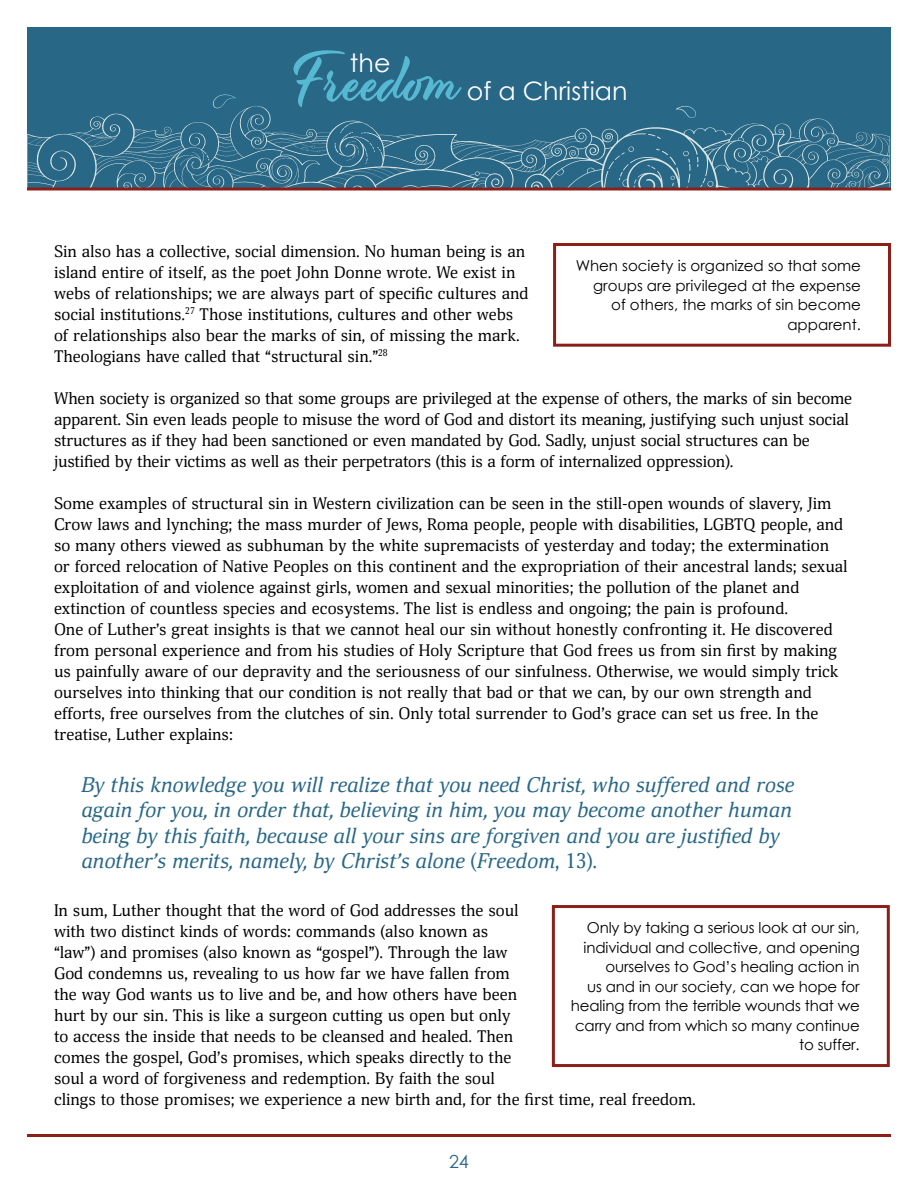
<style>
.page{position:relative;width:918px;height:1188px;background:#fff}
.page>*{position:absolute;margin:0;border:0;box-sizing:border-box;transform-origin:0 0}
.t1{font:63.3px "Modish";color:#57b8d1}
.t2{font:25.35px "Century Gothic";color:#fff}
.t3{font:italic 21px/25.2px "Deca Serif";letter-spacing:-.01em;color:#296887}
.t4{font:18px "Century Gothic";color:#296887}
.t5{font:16.5px/21px "Deca Serif";color:#000}
.t6{font:15px/19.5px "Century Gothic";letter-spacing:-.01em;color:#000;text-align:right}
.s1{font-style:normal}
</style>
<div class="page">
<svg style="left:27px;top:27px;width:864px;height:161px;background:#2e6b89"></svg>
<svg style="left:676px;top:106px;width:21px;height:13px"></svg>
<svg style="left:335px;top:125px;width:46px;height:39px;background:#3a738f"></svg>
<svg style="left:647px;top:149px;width:29px;height:21px"></svg>
<svg style="left:648px;top:134px;width:13px;height:5px"></svg>
<svg style="left:700px;top:178px;width:13px;height:9px"></svg>
<svg style="left:671px;top:176px;width:4px;height:12px"></svg>
<svg style="left:683px;top:151px;width:8px;height:32px"></svg>
<svg style="left:608px;top:147px;width:29px;height:41px"></svg>
<svg style="left:27px;top:94px;width:222px;height:94px;background:#346f8b"></svg>
<hr style="left:27px;top:188px;width:864px;height:2px;background:#8c1f1a">
<hr style="left:27px;top:1134px;width:864px;height:3px;background:#8c1f1a">
<div style="left:552px;top:905px;width:338px;height:162px;border:3px solid #8c1f1a"></div>
<div style="left:553px;top:243px;width:338px;height:104px;border:3px solid #8c1f1a"></div>
<h1 class="t1" style="left:293px;top:41px;width:172px">Freedom</h1>
<h2 class="t2" style="left:350px;top:45px;width:42px">the</h2>
<h2 class="t2" style="left:467px;top:73px;width:162px">of a Christian</h2>
<p class="t5" style="left:54px;top:241px;width:476px">Sin also has a collective, social dimension. No human being is an island entire of itself, as the poet John Donne wrote. We exist in webs of relationships; we are always part of specific cultures and social institutions.<sup>27</sup> Those institutions, cultures and other webs of relationships also bear the marks of sin, of missing the mark.<br>Theologians have called that “structural sin.”<sup>28</sup></p>
<p class="t5" style="left:54px;top:388px;width:800px">When society is organized so that some groups are privileged at the expense of others, the marks of sin become apparent. Sin even leads people to misuse the word of God and distort its meaning, justifying such unjust social structures as if they had been sanctioned or even mandated by God. Sadly, unjust social structures can be justified by their victims as well as their perpetrators (this is a form of internalized oppression).</p>
<p class="t5" style="left:54px;top:493px;width:795px">Some examples of structural sin in Western civilization can be seen in the still-open wounds of slavery, Jim Crow laws and lynching; the mass murder of Jews, Roma people, people with disabilities, LGBTQ people, and so many others viewed as subhuman by the white supremacists of yesterday and today; the extermination or forced relocation of Native Peoples on this continent and the expropriation of their ancestral lands; sexual exploitation of and violence against girls, women and sexual minorities; the pollution of the planet and extinction of countless species and ecosystems. The list is endless and ongoing; the pain is profound.<br>One of Luther’s great insights is that we cannot heal our sin without honestly confronting it. He discovered from personal experience and from his studies of Holy Scripture that God frees us from sin first by making us painfully aware of our depravity and the seriousness of our sinfulness. Otherwise, we would simply trick ourselves into thinking that our condition is not really that bad or that we can, by our own strength and efforts, free ourselves from the clutches of sin. Only total surrender to God’s grace can set us free. In the treatise, Luther explains:</p>
<p class="t3" style="left:81px;top:773px;width:714px">By this knowledge you will realize that you need Christ, who suffered and rose again for you, in order that, believing in him, you may become another human being by this faith, because all your sins are forgiven and you are justified by another’s merits, namely, by Christ’s alone <span class="s1">(</span>Freedom<span class="s1">, 13).</span></p>
<p class="t5" style="left:54px;top:900px;width:643px">In sum, Luther thought that the word of God addresses the soul<br>with two distinct kinds of words: commands (also known as<br>“law”) and promises (also known as “gospel”). Through the law<br>God condemns us, revealing to us how far we have fallen from<br>the way God wants us to live and be, and how others have been<br>hurt by our sin. This is like a surgeon cutting us open but only<br>to access the inside that needs to be cleansed and healed. Then<br>comes the gospel, God’s promises, which speaks directly to the<br>soul a word of forgiveness and redemption. By faith the soul<br>clings to those promises; we experience a new birth and, for the first time, real freedom.</p>
<p class="t6" style="left:576px;top:256px;width:287px">When society is organized so that some groups are privileged at the expense of others, the marks of sin become apparent.</p>
<p class="t6" style="left:571px;top:918px;width:290px">Only by taking a serious look at our sin, individual and collective, and opening ourselves to God’s healing action in<br>us and in our society, can we hope for healing from the terrible wounds that we carry and from which so many continue to suffer.</p>
<p class="t4" style="left:449px;top:1149px;width:21px">24</p>
</div>
